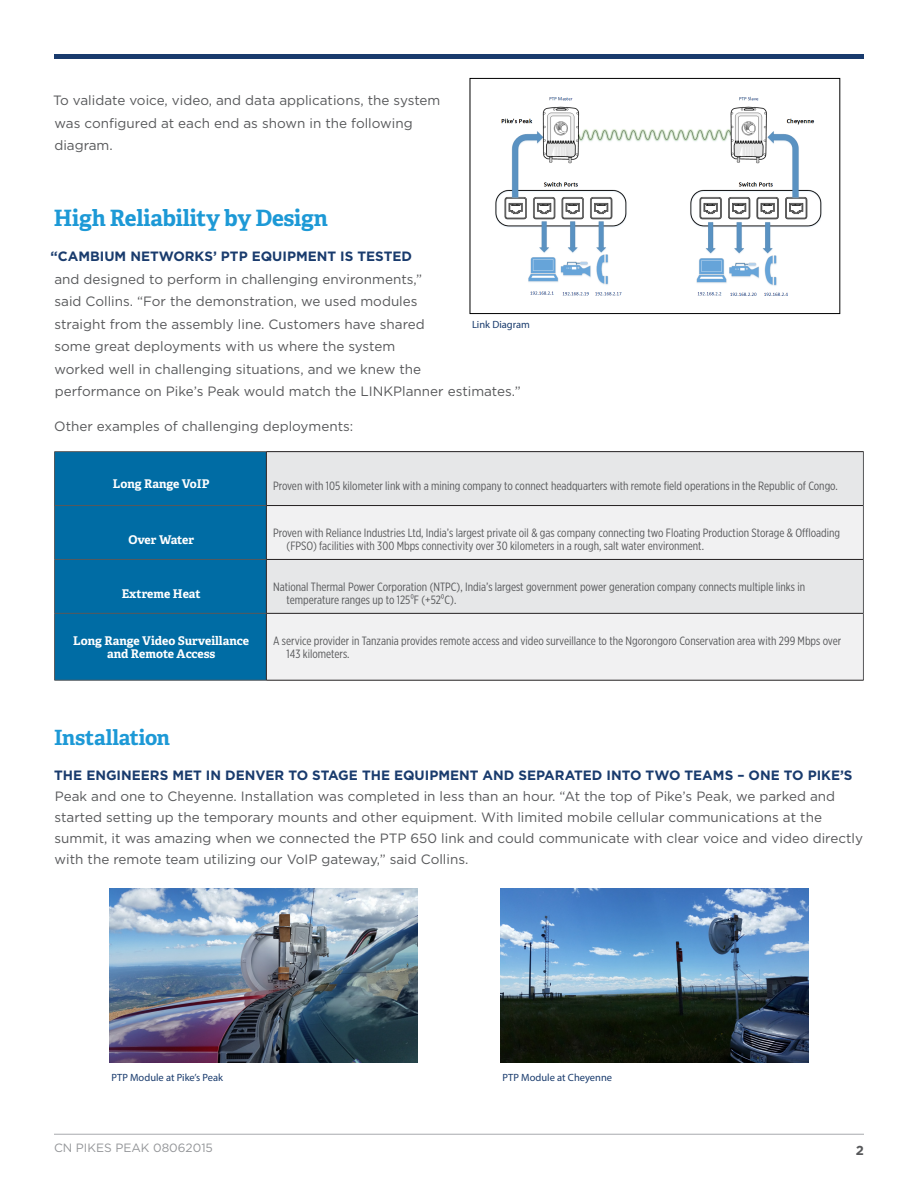
<style>
.page{position:relative;width:918px;height:1188px;background:#fff}
.page>*{position:absolute;margin:0;border:0;box-sizing:border-box;transform-origin:0 0}
.t1{font:700 22.5px "Adelle";letter-spacing:-.01em;color:#1d99d6}
.t2{font:700 21px "Adelle";letter-spacing:-.01em;color:#1d99d6}
.t3{font:13.5px/22.5px "Gotham";color:#57585a}
.t4{font:700 13.05px "Gotham";color:#57585a}
.t5{font:12px/13.2px "Gotham X Narrow";color:#58595b}
.t6{font:700 12px/13.5px "Adelle";color:#fff;text-align:center}
.Caption_Center{font:12px "Gotham";color:#939598}
.t7{font:10.5px "Myriad Pro";color:#193b6d}
.s1{font-weight:700;color:#193b6d}
</style>
<div class="page">
<img style="left:501px;top:889px;width:308px;height:174px">
<hr style="left:54px;top:1134px;width:810px;height:1px;background:#a8a9ad">
<hr style="left:54px;top:54px;width:810px;height:4px;background:#193b6d">
<div style="left:55px;top:452px;width:211px;height:54px;background:#006ca4"></div>
<div style="left:266px;top:452px;width:597px;height:54px;background:#e6e7e8"></div>
<div style="left:55px;top:506px;width:211px;height:174px;background:#006ca4"></div>
<div style="left:266px;top:506px;width:597px;height:53px;background:#f1f1f2"></div>
<div style="left:266px;top:559px;width:597px;height:54px;background:#e6e7e8"></div>
<div style="left:266px;top:613px;width:597px;height:67px;background:#f1f1f2"></div>
<hr style="left:54px;top:452px;width:1px;height:53px;background:#58595b">
<hr style="left:266px;top:452px;width:1px;height:53px;background:#231f20">
<hr style="left:266px;top:451px;width:598px;height:1px;background:#231f20">
<hr style="left:863px;top:452px;width:1px;height:54px;background:#58595b">
<hr style="left:266px;top:505px;width:597px;height:1px;background:#231f20">
<hr style="left:54px;top:451px;width:212px;height:1px;background:#58595b">
<hr style="left:266px;top:613px;width:597px;height:1px;background:#231f20">
<hr style="left:863px;top:613px;width:1px;height:67px;background:#58595b">
<hr style="left:863px;top:506px;width:1px;height:53px;background:#58595b">
<hr style="left:266px;top:680px;width:598px;height:1px;background:#231f20">
<hr style="left:54px;top:506px;width:1px;height:53px;background:#58595b">
<hr style="left:54px;top:560px;width:1px;height:53px;background:#58595b">
<hr style="left:863px;top:559px;width:1px;height:54px;background:#58595b">
<hr style="left:54px;top:614px;width:1px;height:66px;background:#58595b">
<hr style="left:54px;top:505px;width:212px;height:1px;background:#58595b">
<hr style="left:266px;top:506px;width:1px;height:53px;background:#231f20">
<hr style="left:266px;top:560px;width:1px;height:53px;background:#231f20">
<hr style="left:266px;top:614px;width:1px;height:66px;background:#231f20">
<hr style="left:54px;top:559px;width:212px;height:1px;background:#58595b">
<hr style="left:54px;top:613px;width:212px;height:1px;background:#58595b">
<hr style="left:54px;top:680px;width:212px;height:1px;background:#58595b">
<hr style="left:266px;top:559px;width:597px;height:1px;background:#231f20">
<div style="left:470px;top:78px;width:370px;height:236px;border:1px solid #000"></div>
<img style="left:495px;top:96px;width:327px;height:200px">
<img style="left:110px;top:888px;width:308px;height:174px">
<p class="t3" style="left:53px;top:89px;width:389px">To validate voice, video, and data applications, the system was configured at each end as shown in the following diagram.</p>
<p class="t1" style="left:54px;top:203px;width:276px">High Reliability by Design</p>
<p class="t3" style="left:55px;top:245px;width:468px;text-indent:-4px"><span class="s1">“CAMBIUM NETWORKS’ PTP EQUIPMENT IS TESTED<br></span>and designed to perform in challenging environments,”<br>said Collins. “For the demonstration, we used modules<br>straight from the assembly line. Customers have shared<br>some great deployments with us where the system<br>worked well in challenging situations, and we knew the<br>performance on Pike’s Peak would match the LINKPlanner estimates.”</p>
<p class="t3" style="left:54px;top:415px;width:301px">Other examples of challenging deployments:</p>
<p class="t7" style="left:472px;top:318px;width:59px">Link Diagram</p>
<p class="t6" style="left:113px;top:477px;width:98px">Long Range VoIP</p>
<p class="t5" style="left:273px;top:479px;width:566px">Proven with 105 kilometer link with a mining company to connect headquarters with remote field operations in the Republic of Congo.</p>
<p class="t6" style="left:128px;top:533px;width:67px">Over Water</p>
<p class="t5" style="left:287px;top:526px;width:555px;text-indent:-14px">Proven with Reliance Industries Ltd, India’s largest private oil &amp; gas company connecting two Floating Production Storage &amp; Offloading (FPSO) facilities with 300 Mbps connectivity over 30 kilometers in a rough, salt water environment.</p>
<p class="t6" style="left:122px;top:587px;width:81px">Extreme Heat</p>
<p class="t5" style="left:287px;top:580px;width:520px;text-indent:-14px">National Thermal Power Corporation (NTPC), India’s largest government power generation company connects multiple links in temperature ranges up to 125⁰F (+52⁰C).</p>
<p class="t6" style="left:73px;top:634px;width:177px">Long Range Video Surveillance and Remote Access</p>
<p class="t5" style="left:287px;top:634px;width:556px;text-indent:-14px">A service provider in Tanzania provides remote access and video surveillance to the Ngorongoro Conservation area with 299 Mbps over<br>143 kilometers.</p>
<p class="t2" style="left:54px;top:724px;width:117px">Installation</p>
<p class="t3" style="left:54px;top:765px;width:810px;line-height:21px"><span class="s1">THE ENGINEERS MET IN DENVER TO STAGE THE EQUIPMENT AND SEPARATED INTO TWO TEAMS – ONE TO PIKE’S </span>Peak and one to Cheyenne. Installation was completed in less than an hour. “At the top of Pike’s Peak, we parked and started setting up the temporary mounts and other equipment. With limited mobile cellular communications at the summit, it was amazing when we connected the PTP 650 link and could communicate with clear voice and video directly with the remote team utilizing our VoIP gateway,” said Collins.</p>
<p class="t7" style="left:112px;top:1071px;width:113px">PTP Module at Pike’s Peak</p>
<p class="t7" style="left:503px;top:1071px;width:111px">PTP Module at Cheyenne</p>
<p class="Caption_Center" style="left:54px;top:1141px;width:160px">CN PIKES PEAK 08062015</p>
<p class="t4" style="left:856px;top:1143px;width:10px">2</p>
</div>
